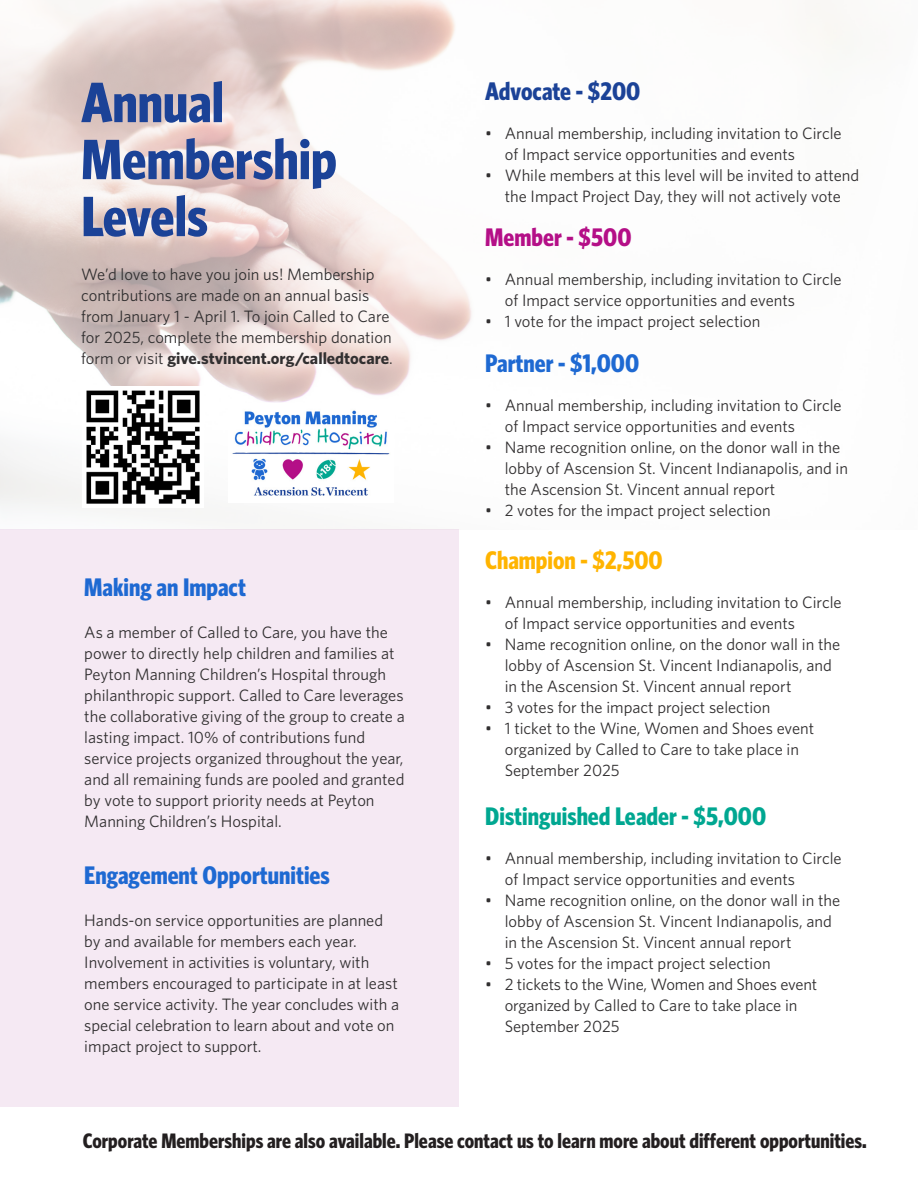
<style>
.page{position:relative;width:918px;height:1188px;background:#fff}
.page>*{position:absolute;margin:0;border:0;box-sizing:border-box;transform-origin:0 0}
.t1{font:700 57px/57px "Whitney Condensed";color:#1b4297}
.t2{font:700 25.5px "Whitney Condensed";color:#1e69d2}
.t3{font:700 25.5px "Whitney Condensed";color:#00a791}
.t4{font:700 25.5px "Whitney Condensed";color:#ffb400}
.t5{font:700 25.5px "Whitney Condensed";color:#1b4297}
.t6{font:700 25.5px "Whitney Condensed";color:#b40f87}
.t7{font:700 21px "Whitney Condensed";color:#231f20}
.t8{font:16.5px/21px "Whitney";color:#312f30}
.s1{font-weight:700}
</style>
<div class="page">
<img style="left:0;top:0;width:847px;height:516px">
<div style="left:0;top:529px;width:459px;height:578px;background:#f5e9f3"></div>
<img style="left:83px;top:387px;width:121px;height:121px">
<img style="left:229px;top:404px;width:164px;height:99px">
<p class="t1" style="left:81px;top:73px;width:257px">Annual<br>Membership<br>Levels</p>
<p class="t8" style="left:81px;top:264px;width:313px">We’d love to have you join us! Membership contributions are made on an annual basis from January 1 - April 1. To join Called to Care for 2025, complete the membership donation form or visit <span class="s1">give.stvincent.org/calledtocare</span>.</p>
<p class="t2" style="left:84px;top:572px;width:163px">Making an Impact</p>
<p class="t8" style="left:84px;top:621px;width:322px">As a member of Called to Care, you have the power to directly help children and families at Peyton Manning Children’s Hospital through philanthropic support. Called to Care leverages the collaborative giving of the group to create a lasting impact. 10% of contributions fund service projects organized throughout the year, and all remaining funds are pooled and granted by vote to support priority needs at Peyton Manning Children’s Hospital.</p>
<p class="t2" style="left:84px;top:860px;width:247px">Engagement Opportunities</p>
<p class="t8" style="left:84px;top:909px;width:317px">Hands-on service opportunities are planned by and available for members each year.<br>Involvement in activities is voluntary, with members encouraged to participate in at least one service activity. The year concludes with a special celebration to learn about and vote on impact project to support.</p>
<p class="t5" style="left:485px;top:76px;width:157px">Advocate - $200</p>
<p class="t8" style="left:505px;top:122px;width:338px;text-indent:-20px">• Annual membership, including invitation to Circle of Impact service opportunities and events</p>
<p class="t8" style="left:485px;top:164px;width:376px;text-align:center">• While members at this level will be invited to attend the Impact Project Day, they will not actively vote</p>
<p class="t6" style="left:485px;top:223px;width:148px">Member - $500</p>
<p class="t8" style="left:505px;top:269px;width:338px;text-indent:-20px">• Annual membership, including invitation to Circle of Impact service opportunities and events</p>
<p class="t8" style="left:485px;top:311px;width:277px">• 1 vote for the impact project selection</p>
<p class="t2" style="left:485px;top:349px;width:156px">Partner - $1,000</p>
<p class="t8" style="left:505px;top:395px;width:338px;text-indent:-20px">• Annual membership, including invitation to Circle of Impact service opportunities and events</p>
<p class="t8" style="left:505px;top:437px;width:345px;text-indent:-20px">• Name recognition online, on the donor wall in the lobby of Ascension St. Vincent Indianapolis, and in the Ascension St. Vincent annual report</p>
<p class="t8" style="left:485px;top:500px;width:287px">• 2 votes for the impact project selection</p>
<p class="t4" style="left:485px;top:545px;width:179px">Champion - $2,500</p>
<p class="t8" style="left:505px;top:591px;width:338px;text-indent:-20px">• Annual membership, including invitation to Circle of Impact service opportunities and events</p>
<p class="t8" style="left:505px;top:633px;width:337px;text-indent:-20px">• Name recognition online, on the donor wall in the lobby of Ascension St. Vincent Indianapolis, and in the Ascension St. Vincent annual report</p>
<p class="t8" style="left:485px;top:696px;width:287px">• 3 votes for the impact project selection</p>
<p class="t8" style="left:505px;top:717px;width:311px;text-indent:-20px">• 1 ticket to the Wine, Women and Shoes event organized by Called to Care to take place in<br>September 2025</p>
<p class="t3" style="left:485px;top:802px;width:283px">Distinguished Leader - $5,000</p>
<p class="t8" style="left:505px;top:848px;width:338px;text-indent:-20px">• Annual membership, including invitation to Circle of Impact service opportunities and events</p>
<p class="t8" style="left:505px;top:890px;width:337px;text-indent:-20px">• Name recognition online, on the donor wall in the lobby of Ascension St. Vincent Indianapolis, and in the Ascension St. Vincent annual report</p>
<p class="t8" style="left:485px;top:953px;width:287px">• 5 votes for the impact project selection</p>
<p class="t8" style="left:505px;top:974px;width:314px;text-indent:-20px">• 2 tickets to the Wine, Women and Shoes event organized by Called to Care to take place in<br>September 2025</p>
<p class="t7" style="left:83px;top:1128px;width:786px">Corporate Memberships are also available. Please contact us to learn more about different opportunities.</p>
</div>
